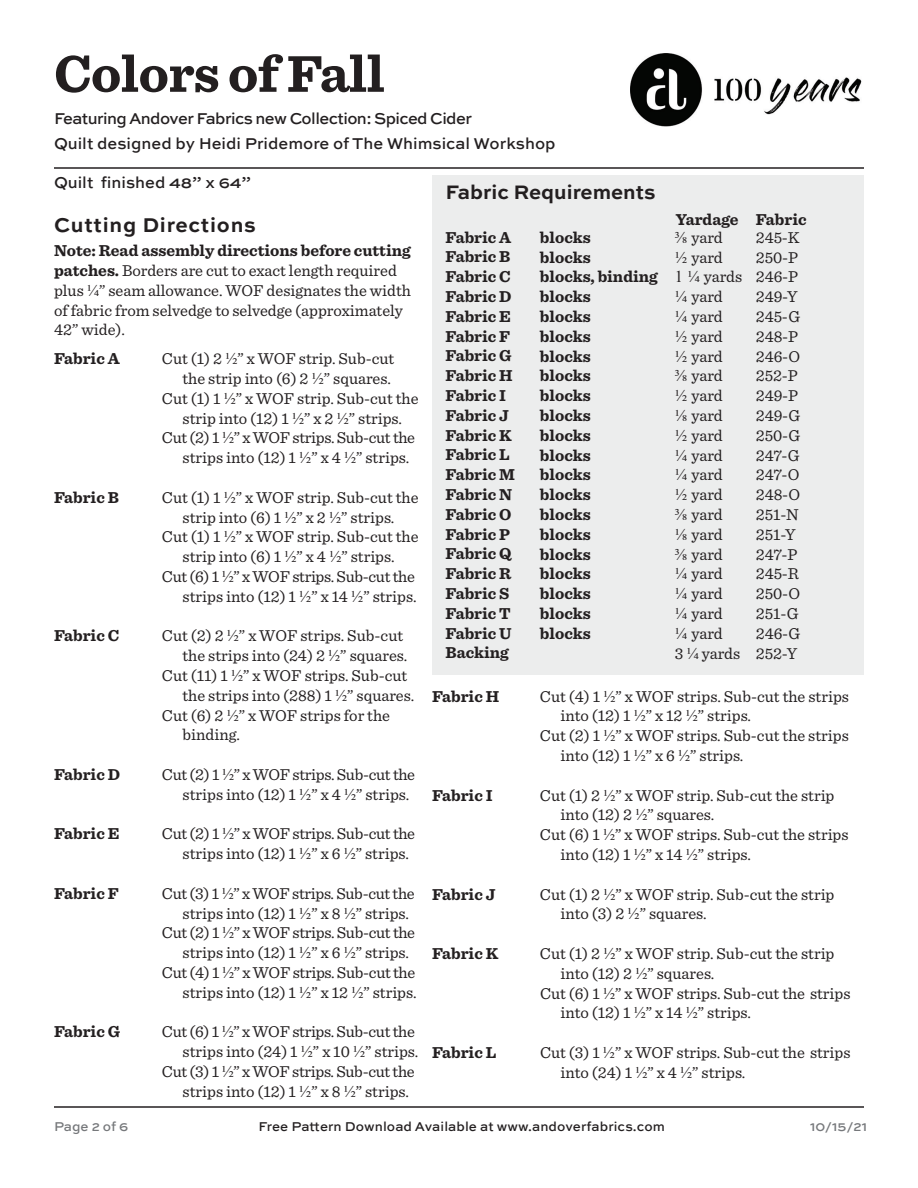
<style>
.page{position:relative;width:918px;height:1188px;background:#fff}
.page>*{position:absolute;margin:0;border:0;box-sizing:border-box;transform-origin:0 0}
.t1{font:700 54px "Sentinel";letter-spacing:-.01em;color:#231f20}
.t2{font:700 21px "Sweet Sans Pro";letter-spacing:.035em;color:#231f20}
.t3{font:700 20.55px "Sweet Sans Pro";color:#231f20}
.t4{font:16.5px/19.8px "Sentinel";color:#231f20}
.t5{font:700 16.5px/19.8px "Sentinel";color:#231f20}
.t6{font:16.5px/19.8px "Sentinel";letter-spacing:-.02em;color:#231f20}
.t7{font:500 16.5px/24px "Sweet Sans Pro";letter-spacing:-.03em;color:#231f20}
.t8{font:500 16.5px "Sweet Sans Pro";letter-spacing:-.01em;color:#231f20}
.t9{font:500 13.5px "Sweet Sans Pro";letter-spacing:.005em;color:#231f20}
.t10{font:500 13.5px "Sweet Sans Pro";color:#76787b}
.s1{font-family:"Times New Roman"}
.s2{font-weight:700}
</style>
<div class="page">
<hr style="left:54px;top:1106px;width:810px;height:2px;background:#231f20">
<hr style="left:54px;top:167px;width:810px;height:2px;background:#231f20">
<img style="left:630px;top:54px;width:232px;height:72px">
<div style="left:432px;top:176px;width:432px;height:499px;background:#eceded"></div>
<h1 class="t1" style="left:54px;top:31px;width:332px">Colors of Fall</h1>
<p class="t7" style="left:54px;top:106px;width:503px">Featuring Andover Fabrics new Collection: Spiced Cider<br>Quilt designed by Heidi Pridemore of The Whimsical Workshop</p>
<p class="t8" style="left:54px;top:171px;width:199px">Quilt finished 48” x 64”</p>
<p class="t2" style="left:54px;top:209px;width:203px">Cutting Directions</p>
<p class="t5" style="left:676px;top:209px;width:132px">Yardage Fabric</p>
<p class="t3" style="left:446px;top:176px;width:212px">Fabric Requirements</p>
<p class="t5" style="left:446px;top:227px;width:71px">Fabric A<br>Fabric B<br>Fabric C<br>Fabric D<br>Fabric E<br>Fabric F<br>Fabric G<br>Fabric H<br>Fabric I<br>Fabric J<br>Fabric K<br>Fabric L<br>Fabric M<br>Fabric N<br>Fabric O<br>Fabric P<br>Fabric Q<br>Fabric R<br>Fabric S<br>Fabric T<br>Fabric U<br>Backing</p>
<p class="t5" style="left:540px;top:227px;width:119px">blocks<br>blocks<br>blocks, binding blocks<br>blocks<br>blocks<br>blocks<br>blocks<br>blocks<br>blocks<br>blocks<br>blocks<br>blocks<br>blocks<br>blocks<br>blocks<br>blocks<br>blocks<br>blocks<br>blocks<br>blocks</p>
<p class="t4" style="left:675px;top:226px;width:69px"><span class="s1">⅜</span> yard<br><span class="s1">½</span> yard<br><span class="s1">1 ¼</span> yards <span class="s1">¼</span> yard<br><span class="s1">¼</span> yard<br><span class="s1">½</span> yard<br><span class="s1">½</span> yard<br><span class="s1">⅜</span> yard<br><span class="s1">½</span> yard<br><span class="s1">⅛</span> yard<br><span class="s1">½</span> yard<br><span class="s1">¼</span> yard<br><span class="s1">¼</span> yard<br><span class="s1">½</span> yard<br><span class="s1">⅜</span> yard<br><span class="s1">⅛</span> yard<br><span class="s1">⅜</span> yard<br><span class="s1">¼</span> yard<br><span class="s1">¼</span> yard<br><span class="s1">¼</span> yard<br><span class="s1">¼</span> yard<br>3 <span class="s1">¼</span> yards</p>
<p class="t4" style="left:756px;top:226px;width:46px">245-K<br>250-P<br>246-P<br>249-Y<br>245-G<br>248-P<br>246-O<br>252-P<br>249-P<br>249-G<br>250-G<br>247-G<br>247-O<br>248-O<br>251-N<br>251-Y<br>247-P<br>245-R<br>250-O<br>251-G<br>246-G<br>252-Y</p>
<p class="t4" style="left:54px;top:240px;width:358px"><span class="s2">Note: Read assembly directions before cutting patches.</span> Borders are cut to exact length required plus <span class="s1">¼</span>” seam allowance. WOF designates the width of fabric from selvedge to selvedge (approximately 42” wide).</p>
<p class="t5" style="left:54px;top:348px;width:67px">Fabric A</p>
<p class="t4" style="left:162px;top:348px;width:234px">Cut (1) 2 <span class="s1">½</span>” x WOF strip. Sub-cut</p>
<p class="t4" style="left:183px;top:368px;width:210px">the strip into (6) 2 <span class="s1">½</span>” squares.</p>
<p class="t4" style="left:162px;top:387px;width:258px">Cut (1) 1 <span class="s1">½</span>” x WOF strip. Sub-cut the</p>
<p class="t4" style="left:183px;top:407px;width:221px">strip into (12) 1 <span class="s1">½</span>” x 2 <span class="s1">½</span>” strips.</p>
<p class="t6" style="left:162px;top:427px;width:255px">Cut (2) 1 <span class="s1">½</span>” x WOF strips. Sub-cut the</p>
<p class="t4" style="left:183px;top:447px;width:228px">strips into (12) 1 <span class="s1">½</span>” x 4 <span class="s1">½</span>” strips.</p>
<p class="t5" style="left:54px;top:487px;width:66px">Fabric B</p>
<p class="t4" style="left:162px;top:486px;width:258px">Cut (1) 1 <span class="s1">½</span>” x WOF strip. Sub-cut the</p>
<p class="t4" style="left:183px;top:506px;width:213px">strip into (6) 1 <span class="s1">½</span>” x 2 <span class="s1">½</span>” strips.</p>
<p class="t4" style="left:162px;top:526px;width:258px">Cut (1) 1 <span class="s1">½</span>” x WOF strip. Sub-cut the</p>
<p class="t4" style="left:183px;top:546px;width:214px">strip into (6) 1 <span class="s1">½</span>” x 4 <span class="s1">½</span>” strips.</p>
<p class="t6" style="left:162px;top:566px;width:254px">Cut (6) 1 <span class="s1">½</span>” x WOF strips. Sub-cut the</p>
<p class="t4" style="left:183px;top:585px;width:236px">strips into (12) 1 <span class="s1">½</span>” x 14 <span class="s1">½</span>” strips.</p>
<p class="t5" style="left:54px;top:625px;width:67px">Fabric C</p>
<p class="t4" style="left:162px;top:625px;width:243px">Cut (2) 2 <span class="s1">½</span>” x WOF strips. Sub-cut</p>
<p class="t4" style="left:183px;top:645px;width:226px">the strips into (24) 2 <span class="s1">½</span>” squares.</p>
<p class="t4" style="left:162px;top:665px;width:247px">Cut (11) 1 <span class="s1">½</span>” x WOF strips. Sub-cut</p>
<p class="t4" style="left:183px;top:684px;width:233px">the strips into (288) 1 <span class="s1">½</span>” squares.</p>
<p class="t4" style="left:162px;top:704px;width:230px">Cut (6) 2 <span class="s1">½</span>” x WOF strips for the</p>
<p class="t4" style="left:183px;top:724px;width:59px">binding.</p>
<p class="t5" style="left:54px;top:764px;width:68px">Fabric D</p>
<p class="t6" style="left:183px;top:764px;width:234px;text-indent:-21px">Cut (2) 1 <span class="s1">½</span>” x WOF strips. Sub-cut the strips into (12) 1 <span class="s1">½</span>” x 4 <span class="s1">½</span>” strips.</p>
<p class="t5" style="left:54px;top:823px;width:67px">Fabric E</p>
<p class="t6" style="left:183px;top:823px;width:234px;text-indent:-21px">Cut (2) 1 <span class="s1">½</span>” x WOF strips. Sub-cut the strips into (12) 1 <span class="s1">½</span>” x 6 <span class="s1">½</span>” strips.</p>
<p class="t5" style="left:54px;top:883px;width:66px">Fabric F</p>
<p class="t6" style="left:162px;top:882px;width:254px">Cut (3) 1 <span class="s1">½</span>” x WOF strips. Sub-cut the</p>
<p class="t4" style="left:183px;top:902px;width:228px">strips into (12) 1 <span class="s1">½</span>” x 8 <span class="s1">½</span>” strips.</p>
<p class="t6" style="left:162px;top:922px;width:255px">Cut (2) 1 <span class="s1">½</span>” x WOF strips. Sub-cut the</p>
<p class="t4" style="left:183px;top:942px;width:228px">strips into (12) 1 <span class="s1">½</span>” x 6 <span class="s1">½</span>” strips.</p>
<p class="t6" style="left:162px;top:962px;width:255px">Cut (4) 1 <span class="s1">½</span>” x WOF strips. Sub-cut the</p>
<p class="t4" style="left:183px;top:981px;width:236px">strips into (12) 1 <span class="s1">½</span>” x 12 <span class="s1">½</span>” strips.</p>
<p class="t5" style="left:54px;top:1021px;width:68px">Fabric G</p>
<p class="t6" style="left:162px;top:1021px;width:254px">Cut (6) 1 <span class="s1">½</span>” x WOF strips. Sub-cut the</p>
<p class="t4" style="left:183px;top:1041px;width:237px">strips into (24) 1 <span class="s1">½</span>” x 10 <span class="s1">½</span>” strips.</p>
<p class="t6" style="left:162px;top:1061px;width:254px">Cut (3) 1 <span class="s1">½</span>” x WOF strips. Sub-cut the</p>
<p class="t4" style="left:183px;top:1080px;width:228px">strips into (12) 1 <span class="s1">½</span>” x 8 <span class="s1">½</span>” strips.</p>
<p class="t5" style="left:432px;top:686px;width:69px">Fabric H</p>
<p class="t4" style="left:540px;top:685px;width:311px">Cut (4) 1 <span class="s1">½</span>” x WOF strips. Sub-cut the strips</p>
<p class="t4" style="left:561px;top:705px;width:192px">into (12) 1 <span class="s1">½</span>” x 12 <span class="s1">½</span>” strips.</p>
<p class="t4" style="left:540px;top:725px;width:310px">Cut (2) 1 <span class="s1">½</span>” x WOF strips. Sub-cut the strips</p>
<p class="t4" style="left:561px;top:745px;width:184px">into (12) 1 <span class="s1">½</span>” x 6 <span class="s1">½</span>” strips.</p>
<p class="t5" style="left:432px;top:785px;width:62px">Fabric I</p>
<p class="t4" style="left:540px;top:784px;width:296px">Cut (1) 2 <span class="s1">½</span>” x WOF strip. Sub-cut the strip</p>
<p class="t4" style="left:561px;top:804px;width:155px">into (12) 2 <span class="s1">½</span>” squares.</p>
<p class="t4" style="left:540px;top:824px;width:310px">Cut (6) 1 <span class="s1">½</span>” x WOF strips. Sub-cut the strips</p>
<p class="t4" style="left:561px;top:844px;width:192px">into (12) 1 <span class="s1">½</span>” x 14 <span class="s1">½</span>” strips.</p>
<p class="t5" style="left:432px;top:884px;width:65px">Fabric J</p>
<p class="t4" style="left:561px;top:883px;width:275px;text-indent:-21px">Cut (1) 2 <span class="s1">½</span>” x WOF strip. Sub-cut the strip into (3) 2 <span class="s1">½</span>” squares.</p>
<p class="t5" style="left:432px;top:943px;width:68px">Fabric K</p>
<p class="t4" style="left:540px;top:943px;width:296px">Cut (1) 2 <span class="s1">½</span>” x WOF strip. Sub-cut the strip</p>
<p class="t4" style="left:561px;top:962px;width:155px">into (12) 2 <span class="s1">½</span>” squares.</p>
<p class="t4" style="left:540px;top:982px;width:312px">Cut (6) 1 <span class="s1">½</span>” x WOF strips. Sub-cut the strips</p>
<p class="t4" style="left:561px;top:1002px;width:192px">into (12) 1 <span class="s1">½</span>” x 14 <span class="s1">½</span>” strips.</p>
<p class="t5" style="left:432px;top:1042px;width:66px">Fabric L</p>
<p class="t4" style="left:561px;top:1042px;width:292px;text-indent:-21px">Cut (3) 1 <span class="s1">½</span>” x WOF strips. Sub-cut the strips into (24) 1 <span class="s1">½</span>” x 4 <span class="s1">½</span>” strips.</p>
<p class="t10" style="left:54px;top:1116px;width:76px">Page 2 of 6</p>
<p class="t9" style="left:259px;top:1117px;width:408px">Free Pattern Download Available at www.andoverfabrics.com</p>
<p class="t10" style="left:810px;top:1117px;width:59px">10/15/21</p>
</div>
